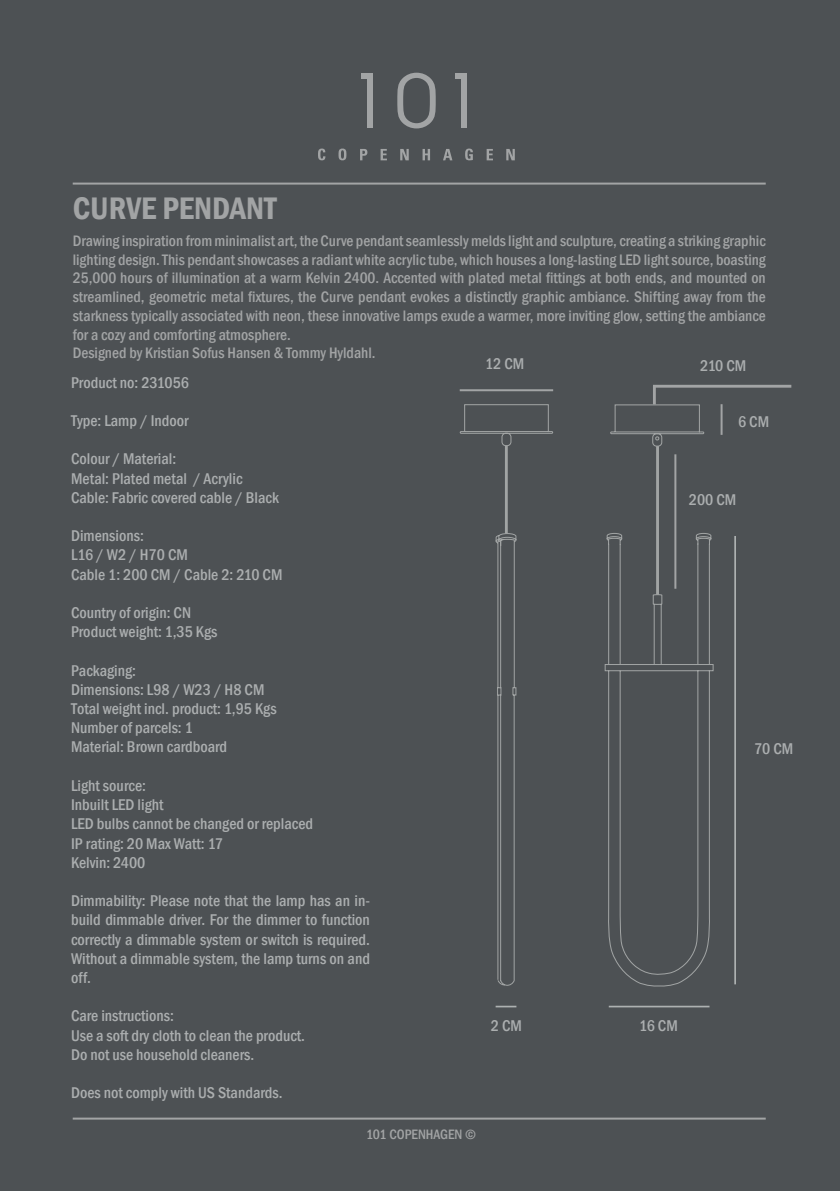
<style>
.page{position:relative;width:840px;height:1191px;background:#fff}
.page>*{position:absolute;margin:0;border:0;box-sizing:border-box;transform-origin:0 0}
.t1{font:600 condensed 32px "Franklin Gothic";color:#a2a4a5}
.t2{font:500 condensed 16px/19.2px "Franklin Gothic";color:#abaeaf}
.t3{font:500 condensed 15.6px/18.8px "Franklin Gothic";color:#a2a4a5}
.t4{font:500 condensed 14px "Franklin Gothic";color:#a2a4a5}
</style>
<div class="page">
<div style="left:0;top:0;width:839px;height:1191px;background:#4d5154"></div>
<svg style="left:397px;top:73px;width:38px;height:55px"></svg>
<div style="left:460px;top:76px;width:6px;height:52px;background:#a2a4a5"></div>
<div style="left:455px;top:73px;width:11px;height:5px;background:#a2a4a5"></div>
<div style="left:367px;top:76px;width:6px;height:52px;background:#a2a4a5"></div>
<div style="left:361px;top:73px;width:12px;height:5px;background:#a2a4a5"></div>
<svg style="left:318px;top:149px;width:7px;height:11px"></svg>
<svg style="left:338px;top:149px;width:8px;height:11px"></svg>
<svg style="left:360px;top:149px;width:7px;height:11px"></svg>
<svg style="left:380px;top:149px;width:7px;height:11px"></svg>
<svg style="left:400px;top:149px;width:8px;height:11px"></svg>
<svg style="left:422px;top:149px;width:8px;height:11px"></svg>
<svg style="left:443px;top:149px;width:9px;height:11px"></svg>
<svg style="left:465px;top:149px;width:7px;height:11px"></svg>
<svg style="left:486px;top:149px;width:6px;height:11px"></svg>
<svg style="left:506px;top:149px;width:8px;height:11px"></svg>
<hr style="left:73px;top:183px;width:692px;height:2px;background:#a2a4a5">
<hr style="left:73px;top:1117px;width:692px;height:2px;background:#a2a4a5">
<hr style="left:495px;top:1005px;width:21px;height:2px;background:#adb1b1">
<hr style="left:733px;top:536px;width:2px;height:448px;background:#adb1b1">
<hr style="left:608px;top:1005px;width:101px;height:2px;background:#adb1b1">
<svg style="left:604px;top:532px;width:109px;height:455px"></svg>
<hr style="left:655px;top:446px;width:3px;height:148px;background:#a1a4a4">
<svg style="left:610px;top:404px;width:94px;height:43px"></svg>
<hr style="left:504px;top:446px;width:3px;height:87px;background:#a1a4a4">
<svg style="left:459px;top:404px;width:94px;height:42px"></svg>
<svg style="left:495px;top:532px;width:21px;height:454px"></svg>
<hr style="left:720px;top:404px;width:2px;height:31px;background:#a2a4a5">
<hr style="left:459px;top:389px;width:94px;height:2px;background:#a2a4a5">
<hr style="left:674px;top:454px;width:2px;height:135px;background:#a2a4a5">
<hr style="left:652px;top:386px;width:3px;height:18px;background:#a2a4a5">
<hr style="left:652px;top:385px;width:138px;height:3px;background:#a2a4a5">
<h1 class="t1" style="left:73px;top:186px;width:205px">CURVE PENDANT</h1>
<p class="t3" style="left:73px;top:231px;width:694px">Drawing inspiration from minimalist art, the Curve pendant seamlessly melds light and sculpture, creating a striking graphic lighting design. This pendant showcases a radiant white acrylic tube, which houses a long-lasting LED light source, boasting 25,000 hours of illumination at a warm Kelvin 2400. Accented with plated metal fittings at both ends, and mounted on streamlined, geometric metal fixtures, the Curve pendant evokes a distinctly graphic ambiance. Shifting away from the starkness typically associated with neon, these innovative lamps exude a warmer, more inviting glow, setting the ambiance for a cozy and comforting atmosphere.<br>Designed by Kristian Sofus Hansen &amp; Tommy Hyldahl.</p>
<p class="t2" style="left:485px;top:354px;width:41px">12 CM</p>
<p class="t2" style="left:699px;top:356px;width:48px">210 CM</p>
<p class="t2" style="left:71px;top:372px;width:119px">Product no: 231056</p>
<p class="t2" style="left:71px;top:411px;width:119px">Type: Lamp / Indoor</p>
<p class="t2" style="left:71px;top:449px;width:209px">Colour / Material:<br>Metal: Plated metal / Acrylic<br>Cable: Fabric covered cable / Black</p>
<p class="t2" style="left:71px;top:526px;width:213px">Dimensions:<br>L16 / W2 / H70 CM<br>Cable 1: 200 CM / Cable 2: 210 CM</p>
<p class="t2" style="left:71px;top:603px;width:148px">Country of origin: CN<br>Product weight: 1,35 Kgs</p>
<p class="t2" style="left:71px;top:660px;width:207px">Packaging:<br>Dimensions: L98 / W23 / H8 CM<br>Total weight incl. product: 1,95 Kgs<br>Number of parcels: 1<br>Material: Brown cardboard</p>
<p class="t2" style="left:71px;top:776px;width:243px">Light source:<br>Inbuilt LED light<br>LED bulbs cannot be changed or replaced<br>IP rating: 20 Max Watt: 17<br>Kelvin: 2400</p>
<p class="t2" style="left:71px;top:891px;width:300px;text-align:justify">Dimmability: Please note that the lamp has an in&shy;build dimmable driver. For the dimmer to function correctly a dimmable system or switch is required.<br>Without a dimmable system, the lamp turns on and off.</p>
<p class="t2" style="left:71px;top:1006px;width:235px">Care instructions:<br>Use a soft dry cloth to clean the product.<br>Do not use household cleaners.</p>
<p class="t2" style="left:71px;top:1083px;width:213px">Does not comply with US Standards.</p>
<p class="t4" style="left:366px;top:1124px;width:111px">101 COPENHAGEN ©</p>
<p class="t2" style="left:737px;top:411px;width:33px">6 CM</p>
<p class="t2" style="left:688px;top:489px;width:49px">200 CM</p>
<p class="t2" style="left:753px;top:739px;width:41px">70 CM</p>
<p class="t2" style="left:490px;top:1016px;width:33px">2 CM</p>
<p class="t2" style="left:639px;top:1016px;width:40px">16 CM</p>
</div>
